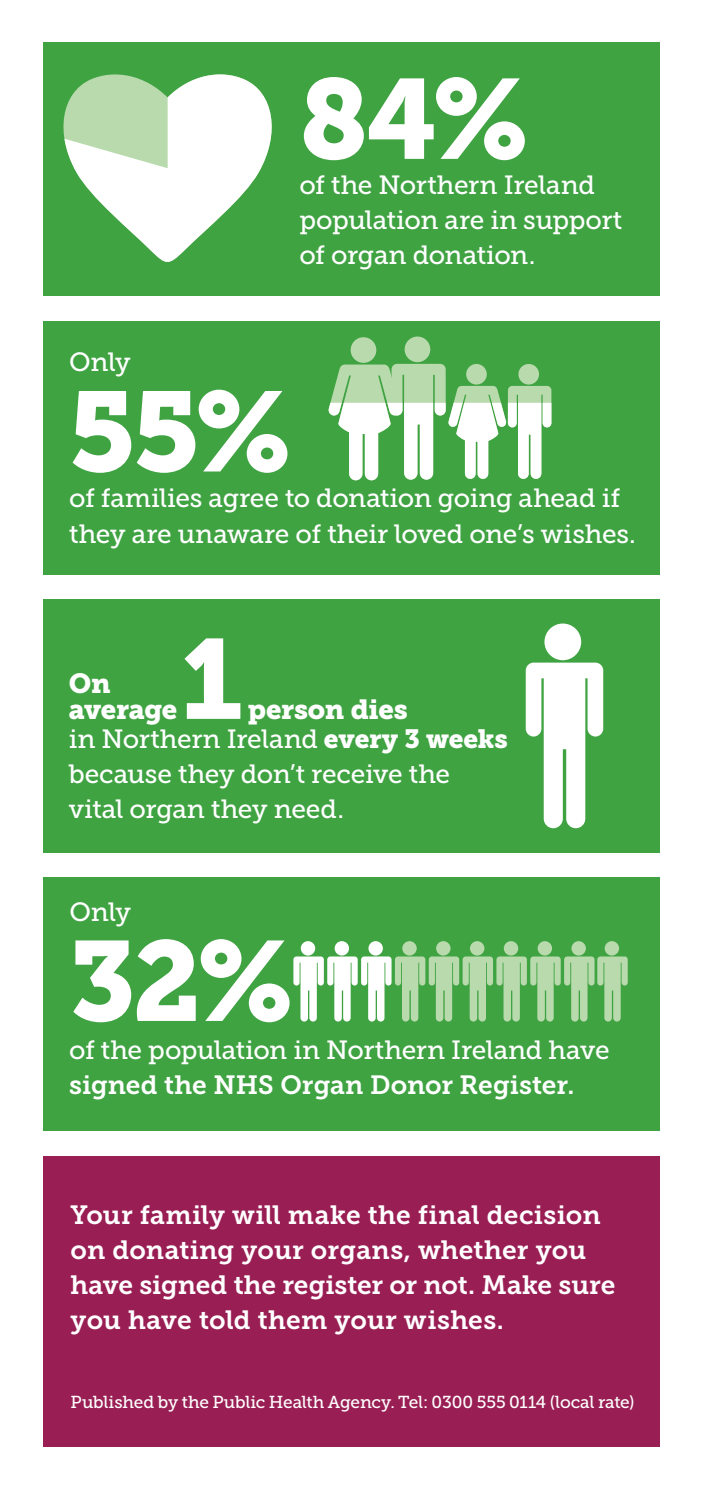
<style>
.page{position:relative;width:702px;height:1489px;background:#fff}
.page>*{position:absolute;margin:0;border:0;box-sizing:border-box;transform-origin:0 0}
.t1{font:112.5px "Museo Slab 900";color:#fff}
.t2{font:27.5px "Museo Slab 900";letter-spacing:-.01em;color:#fff}
.t3{font:26.25px/35px "Museo Slab 500";letter-spacing:-.01em;color:#fff}
.t4{font:26.25px/35px "Museo Slab 700";letter-spacing:.005em;color:#fff}
.t5{font:17.25px "Museo Slab 500";letter-spacing:-.01em;color:#fff}
.s1{font-family:"Museo Slab 900"}
</style>
<div class="page">
<hr style="left:701px;top:0;width:1px;height:422px;background:#991e54">
<div style="left:43px;top:1155px;width:616px;height:291px;background:#991e54"></div>
<div style="left:43px;top:877px;width:616px;height:253px;background:#3fa342"></div>
<div style="left:43px;top:43px;width:616px;height:253px;background:#3fa342"></div>
<svg style="left:64px;top:74px;width:208px;height:188px;fill:#fdfefd"></svg>
<div style="left:43px;top:321px;width:616px;height:253px;background:#3fa342"></div>
<div style="left:404px;top:336px;width:26px;height:26px;background:#b8daad;border-radius:50%"></div>
<div style="left:350px;top:337px;width:26px;height:26px;background:#b8daad;border-radius:50%"></div>
<svg style="left:328px;top:364px;width:223px;height:116px"></svg>
<div style="left:43px;top:599px;width:616px;height:253px;background:#3fa342"></div>
<div style="left:544px;top:623px;width:37px;height:37px;background:#fff;border-radius:50%"></div>
<svg style="left:525px;top:662px;width:78px;height:166px"></svg>
<div style="left:470px;top:941px;width:14px;height:14px;background:#b8daad;border-radius:50%"></div>
<div style="left:436px;top:941px;width:14px;height:14px;background:#b8daad;border-radius:50%"></div>
<div style="left:402px;top:941px;width:14px;height:14px;background:#b8daad;border-radius:50%"></div>
<div style="left:368px;top:941px;width:15px;height:14px;background:#fff;border-radius:50%"></div>
<div style="left:571px;top:941px;width:15px;height:14px;background:#b8daad;border-radius:50%"></div>
<div style="left:604px;top:941px;width:15px;height:14px;background:#b8daad;border-radius:50%"></div>
<div style="left:537px;top:941px;width:15px;height:14px;background:#b8daad;border-radius:50%"></div>
<div style="left:504px;top:941px;width:14px;height:14px;background:#b8daad;border-radius:50%"></div>
<div style="left:334px;top:941px;width:15px;height:14px;background:#fff;border-radius:50%"></div>
<div style="left:301px;top:941px;width:14px;height:14px;background:#fff;border-radius:50%"></div>
<svg style="left:293px;top:956px;width:334px;height:65px"></svg>
<h1 class="t1" style="left:299px;top:54px;width:230px">84%</h1>
<p class="t3" style="left:299px;top:167px;width:324px">of the Northern Ireland population are in support of organ donation.</p>
<p class="t3" style="left:69px;top:345px;width:63px">Only</p>
<h1 class="t1" style="left:69px;top:366px;width:223px">55%</h1>
<p class="t3" style="left:69px;top:479px;width:568px;line-height:36px">of families agree to donation going ahead if they are unaware of their loved one’s wishes.</p>
<h1 class="t1" style="left:181px;top:614px;width:62px">1</h1>
<p class="t2" style="left:69px;top:667px;width:43px">On</p>
<p class="t2" style="left:69px;top:693px;width:110px">average</p>
<p class="t2" style="left:248px;top:693px;width:161px">person dies</p>
<p class="t3" style="left:69px;top:722px;width:440px">in Northern Ireland <span class="s1">every 3 weeks </span>because they don’t receive the vital organ they need.</p>
<p class="t3" style="left:69px;top:894px;width:63px">Only</p>
<h1 class="t1" style="left:69px;top:916px;width:225px">32%</h1>
<p class="t3" style="left:69px;top:1032px;width:542px">of the population in Northern Ireland have</p>
<p class="t4" style="left:69px;top:1067px;width:506px">signed the NHS Organ Donor Register.</p>
<p class="t4" style="left:71px;top:1197px;width:546px">Your family will make the final decision on donating your organs, whether you have signed the register or not. Make sure you have told them your wishes.</p>
<p class="t5" style="left:71px;top:1391px;width:565px">Published by the Public Health Agency. Tel: 0300 555 0114 (local rate)</p>
</div>
